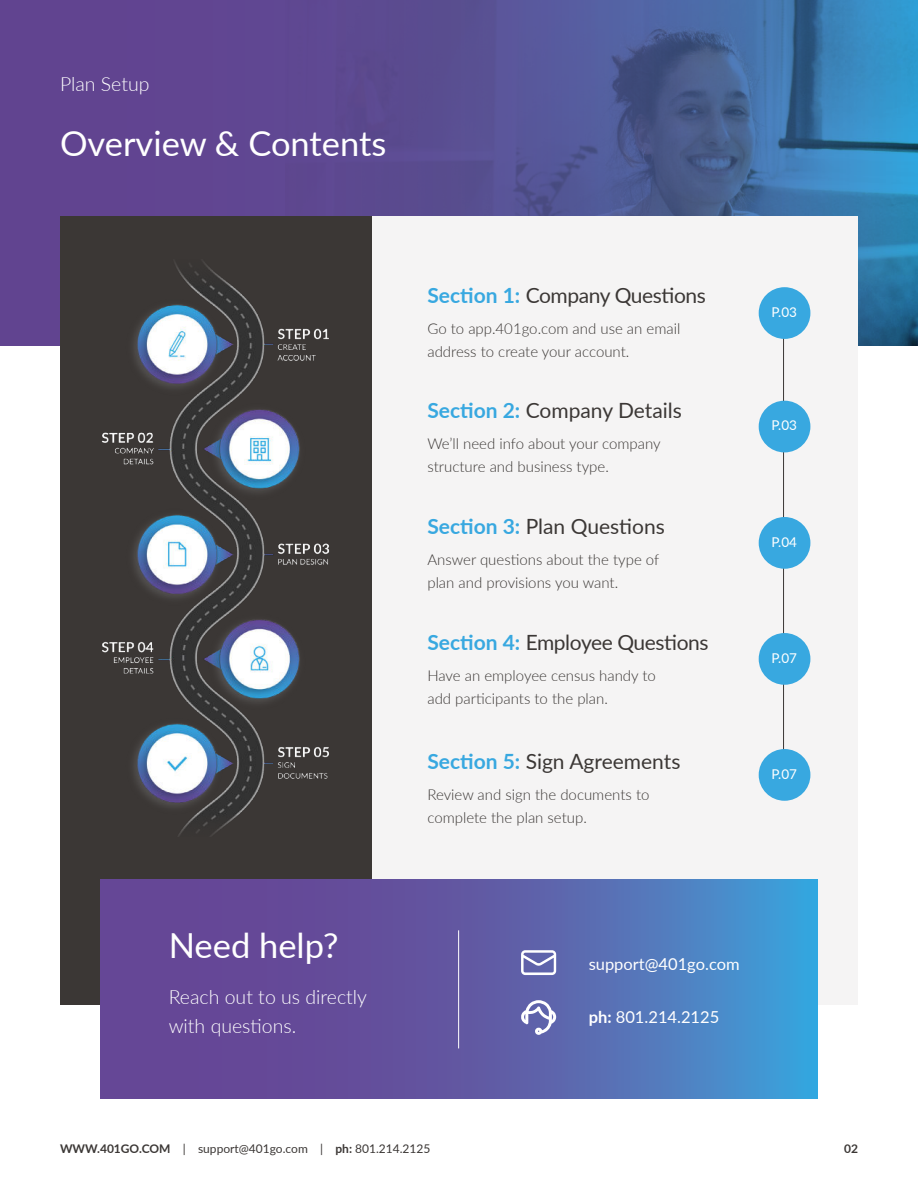
<style>
.page{position:relative;width:918px;height:1188px;background:#fff}
.page>*{position:absolute;margin:0;border:0;box-sizing:border-box;transform-origin:0 0}
.t1{font:34.5px "Lato";color:#fff}
.t2{font:21px "Lato";letter-spacing:-.005em;color:#3b3735}
.t3{font:300 19.5px/29.4px "Lato";color:#fff}
.t4{font:16.5px "Lato";color:#fff}
.t5{font:300 15px/22.5px "Lato";color:#3b3735}
.t6{font:13.5px "Lato";color:#fff}
.t7{font:12px "Lato";color:#3b3735}
.t8{font:700 12px "Lato";color:#3b3735}
.s1{font-weight:700;color:#38a8e0}
.s2{font-weight:700}
</style>
<div class="page">
<svg style="left:0;top:0;width:918px;height:346px;background:#525798"></svg>
<div style="left:371px;top:216px;width:487px;height:788px;background:#f5f4f4"></div>
<div style="left:60px;top:216px;width:311px;height:788px;background:#3b3735"></div>
<hr style="left:783px;top:301px;width:1px;height:480px;background:#3b3735">
<div style="left:759px;top:287px;width:51px;height:52px;background:#38a8e0;border-radius:50%"></div>
<div style="left:759px;top:401px;width:51px;height:51px;background:#38a8e0;border-radius:50%"></div>
<div style="left:759px;top:517px;width:51px;height:52px;background:#38a8e0;border-radius:50%"></div>
<div style="left:759px;top:633px;width:51px;height:52px;background:#38a8e0;border-radius:50%"></div>
<div style="left:759px;top:749px;width:51px;height:52px;background:#38a8e0;border-radius:50%"></div>
<svg style="left:101px;top:880px;width:717px;height:219px;background:#5b62aa"></svg>
<hr style="left:458px;top:930px;width:1px;height:118px;background:#fff">
<svg style="left:521px;top:1000px;width:35px;height:35px"></svg>
<svg style="left:521px;top:950px;width:35px;height:25px"></svg>
<img style="left:102px;top:286px;width:228px;height:529px">
<h3 class="t3" style="left:60px;top:70px;width:91px">Plan Setup</h3>
<h1 class="t1" style="left:60px;top:130px;width:328px">Overview &amp; Contents</h1>
<h1 class="t1" style="left:169px;top:932px;width:171px">Need help?</h1>
<h3 class="t3" style="left:169px;top:982px;width:200px">Reach out to us directly with questions.</h3>
<h2 class="t2" style="left:427px;top:280px;width:280px"><span class="s1">Section 1:</span> Company Questions</h2>
<p class="t5" style="left:427px;top:318px;width:254px">Go to app.401go.com and use an email address to create your account.</p>
<h2 class="t2" style="left:427px;top:402px;width:256px"><span class="s1">Section 2:</span> Company Details</h2>
<p class="t5" style="left:427px;top:433px;width:235px">We’ll need info about your company structure and business type.</p>
<h2 class="t2" style="left:427px;top:511px;width:239px"><span class="s1">Section 3:</span> Plan Questions</h2>
<p class="t5" style="left:427px;top:548px;width:233px">Answer questions about the type of plan and provisions you want.</p>
<h2 class="t2" style="left:427px;top:627px;width:283px"><span class="s1">Section 4:</span> Employee Questions</h2>
<p class="t5" style="left:427px;top:664px;width:230px">Have an employee census handy to add participants to the plan.</p>
<h2 class="t2" style="left:427px;top:753px;width:255px"><span class="s1">Section 5:</span> Sign Agreements</h2>
<p class="t5" style="left:427px;top:783px;width:224px">Review and sign the documents to complete the plan setup.</p>
<p class="t6" style="left:771px;top:306px;width:27px">P.03</p>
<p class="t6" style="left:771px;top:420px;width:27px">P.03</p>
<p class="t6" style="left:771px;top:536px;width:27px">P.04</p>
<p class="t6" style="left:771px;top:652px;width:27px">P.07</p>
<p class="t6" style="left:771px;top:768px;width:27px">P.07</p>
<p class="t4" style="left:589px;top:957px;width:152px">support@401go.com</p>
<p class="t4" style="left:589px;top:1011px;width:132px"><span class="s2">ph:</span> 801.214.2125</p>
<p class="t7" style="left:60px;top:1143px;width:372px"><span class="s2">WWW.401GO.COM</span> | support@401go.com | <span class="s2">ph:</span> 801.214.2125</p>
<p class="t8" style="left:844px;top:1144px;width:15px">02</p>
</div>
